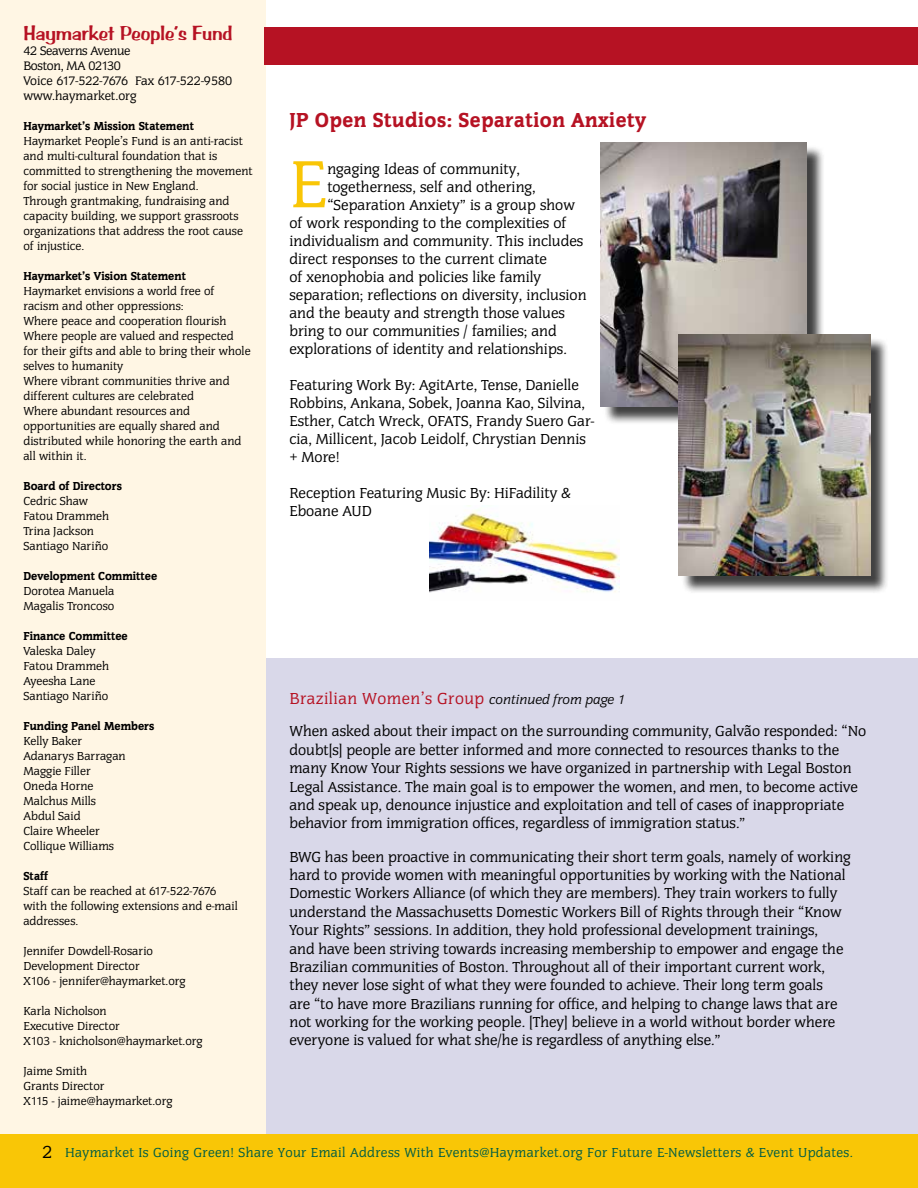
<style>
.page{position:relative;width:918px;height:1188px;background:#fff}
.page>*{position:absolute;margin:0;border:0;box-sizing:border-box;transform-origin:0 0}
.t1{font:69px "Congress LT Std";color:#f9c606}
.t2{font:900 21px "Congress LT Std";letter-spacing:.025em;color:#b61223}
.t3{font:21px "Arab Brushstroke LT Std";letter-spacing:-.01em;color:#b61223}
.t4{font:16.5px "Congress LT Std";letter-spacing:.025em;color:#b61223}
.t5{font:15px/18.5px "Congress LT Std";color:#000}
.t6{font:13.5px "Congress LT Std";letter-spacing:.025em;color:#005d44}
.t7{font:12.75px/15px "Congress LT Std";letter-spacing:-.025em;color:#000}
.t8{font:12px/15px "Congress LT Std";color:#000}
.t9{font:900 12px "Congress LT Std";color:#000}
.s1{font-size:18px;color:#000}
.s2{font-style:italic;font-size:13.5px;color:#000}
</style>
<div class="page">
<div style="left:248px;top:659px;width:670px;height:475px;background:#d9d8e9"></div>
<div style="left:0;top:0;width:265px;height:1188px;background:#fff6e4"></div>
<div style="left:0;top:1134px;width:918px;height:54px;background:#f9c606"></div>
<div style="left:265px;top:28px;width:653px;height:37px;background:#b61223"></div>
<div style="left:603px;top:145px;width:223px;height:280px;background:#000;opacity:.75"></div>
<img style="left:600px;top:143px;width:207px;height:263px">
<div style="left:681px;top:337px;width:208px;height:258px;background:#000;opacity:.75"></div>
<img style="left:679px;top:335px;width:191px;height:241px">
<img style="left:430px;top:505px;width:189px;height:88px">
<h2 class="t3" style="left:23px;top:21px;width:211px">Haymarket People’s Fund</h2>
<p class="t7" style="left:23px;top:44px;width:210px">42 Seaverns Avenue<br>Boston, MA 02130<br>Voice 617-522-7676 Fax 617-522-9580 www.haymarket.org</p>
<p class="t9" style="left:23px;top:119px;width:172px">Haymarket’s Mission Statement</p>
<p class="t8" style="left:23px;top:134px;width:231px">Haymarket People’s Fund is an anti-racist and multi-cultural foundation that is committed to strengthening the movement for social justice in New England.<br>Through grantmaking, fundraising and capacity building, we support grassroots organizations that address the root cause of injustice.</p>
<p class="t9" style="left:23px;top:269px;width:164px">Haymarket’s Vision Statement</p>
<p class="t8" style="left:23px;top:284px;width:229px">Haymarket envisions a world free of racism and other oppressions:<br>Where peace and cooperation flourish Where people are valued and respected for their gifts and able to bring their whole selves to humanity<br>Where vibrant communities thrive and different cultures are celebrated<br>Where abundant resources and opportunities are equally shared and distributed while honoring the earth and all within it.</p>
<p class="t9" style="left:23px;top:479px;width:100px">Board of Directors</p>
<p class="t8" style="left:23px;top:494px;width:87px">Cedric Shaw<br>Fatou Drammeh<br>Trina Jackson<br>Santiago Nariño</p>
<p class="t9" style="left:23px;top:569px;width:135px">Development Committee</p>
<p class="t8" style="left:23px;top:584px;width:93px">Dorotea Manuela<br>Magalis Troncoso</p>
<p class="t9" style="left:23px;top:629px;width:106px">Finance Committee</p>
<p class="t8" style="left:23px;top:644px;width:87px">Valeska Daley<br>Fatou Drammeh<br>Ayeesha Lane<br>Santiago Nariño</p>
<p class="t9" style="left:23px;top:719px;width:133px">Funding Panel Members</p>
<p class="t8" style="left:23px;top:734px;width:104px">Kelly Baker<br>Adanarys Barragan<br>Maggie Filler<br>Oneda Horne<br>Malchus Mills<br>Abdul Said<br>Claire Wheeler<br>Collique Williams</p>
<p class="t9" style="left:23px;top:869px;width:26px">Staff</p>
<p class="t8" style="left:23px;top:884px;width:216px">Staff can be reached at 617-522-7676 with the following extensions and e-mail addresses.</p>
<p class="t8" style="left:23px;top:944px;width:164px">Jennifer Dowdell-Rosario<br>Development Director<br>X106 - jennifer@haymarket.org</p>
<p class="t8" style="left:23px;top:1004px;width:181px">Karla Nicholson<br>Executive Director<br>X103 - knicholson@haymarket.org</p>
<p class="t8" style="left:23px;top:1064px;width:151px">Jaime Smith<br>Grants Director<br>X115 - jaime@haymarket.org</p>
<p class="t6" style="left:43px;top:1145px;width:812px"><span class="s1">2</span> Haymarket Is Going Green! Share Your Email Address With Events@Haymarket.org For Future E-Newsletters &amp; Event Updates.</p>
<h2 class="t2" style="left:289px;top:107px;width:358px">JP Open Studios: Separation Anxiety</h2>
<h1 class="t1" style="left:289px;top:145px;width:39px">E</h1>
<p class="t5" style="left:327px;top:160px;width:194px">ngaging Ideas of community,</p>
<p class="t5" style="left:327px;top:178px;width:210px">togetherness, self and othering,</p>
<p class="t5" style="left:327px;top:196px;width:249px">“Separation Anxiety” is a group show</p>
<p class="t5" style="left:289px;top:214px;width:278px">of work responding to the complexities of</p>
<p class="t5" style="left:289px;top:232px;width:295px">individualism and community. This includes</p>
<p class="t5" style="left:289px;top:250px;width:259px">direct responses to the current climate</p>
<p class="t5" style="left:289px;top:268px;width:253px">of xenophobia and policies like family</p>
<p class="t5" style="left:289px;top:286px;width:299px">separation; reflections on diversity, inclusion</p>
<p class="t5" style="left:289px;top:304px;width:277px">and the beauty and strength those values</p>
<p class="t5" style="left:289px;top:322px;width:269px">bring to our communities / families; and</p>
<p class="t5" style="left:289px;top:340px;width:279px">explorations of identity and relationships.</p>
<p class="t5" style="left:289px;top:376px;width:306px;line-height:18px">Featuring Work By: AgitArte, Tense, Danielle Robbins, Ankana, Sobek, Joanna Kao, Silvina, Esther, Catch Wreck, OFATS, Frandy Suero Gar&shy;cia, Millicent, Jacob Leidolf, Chrystian Dennis + More!</p>
<p class="t5" style="left:289px;top:484px;width:283px;line-height:18px">Reception Featuring Music By: HiFadility &amp;<br>Eboane AUD</p>
<p class="t4" style="left:289px;top:689px;width:337px">Brazilian Women’s Group <span class="s2">continued from page 1</span></p>
<p class="t5" style="left:289px;top:722px;width:578px">When asked about their impact on the surrounding community, Galvão responded: “No doubt[s] people are better informed and more connected to resources thanks to the many Know Your Rights sessions we have organized in partnership with Legal Boston Legal Assistance. The main goal is to empower the women, and men, to become active and speak up, denounce injustice and exploitation and tell of cases of inappropriate behavior from immigration offices, regardless of immigration status.”</p>
<p class="t5" style="left:289px;top:848px;width:563px">BWG has been proactive in communicating their short term goals, namely of working hard to provide women with meaningful opportunities by working with the National Domestic Workers Alliance (of which they are members). They train workers to fully understand the Massachusetts Domestic Workers Bill of Rights through their “Know Your Rights” sessions. In addition, they hold professional development trainings,<br>and have been striving towards increasing membership to empower and engage the Brazilian communities of Boston. Throughout all of their important current work, they never lose sight of what they were founded to achieve. Their long term goals<br>are “to have more Brazilians running for office, and helping to change laws that are not working for the working people. [They] believe in a world without border where everyone is valued for what she/he is regardless of anything else.”</p>
</div>
